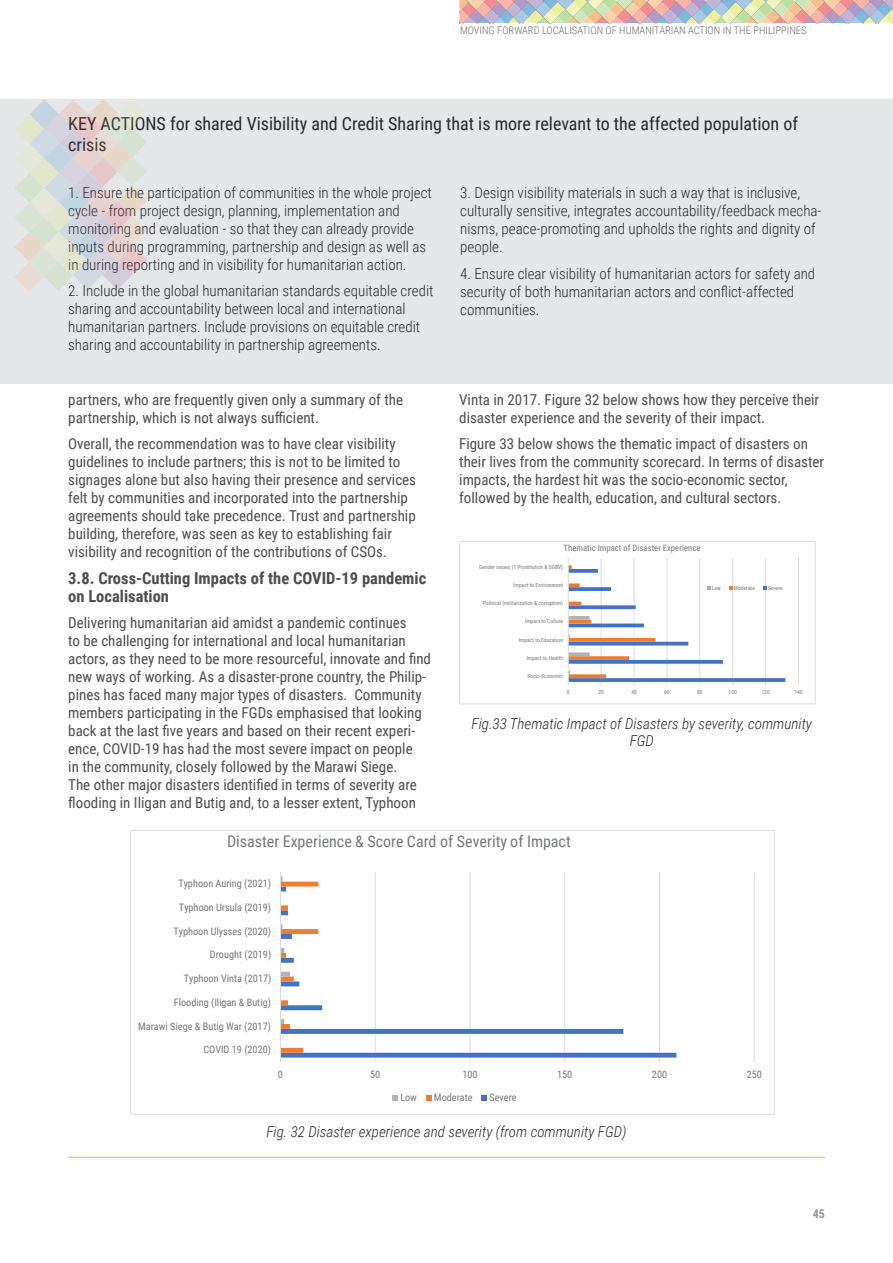
<style>
.page{position:relative;width:893px;height:1263px;background:#fff}
.page>*{position:absolute;margin:0;border:0;box-sizing:border-box;transform-origin:0 0}
.t1{font:18px/21px "Roboto Condensed";color:#292829}
.t2{font:700 16.5px/18px "Roboto Condensed";color:#4d4d4f}
.t3{font:16.05px "Roboto Condensed";color:#77787b}
.t4{font:15px/18px "Roboto Condensed";color:#4d4d4f}
.t5{font:300 15px/18px "Roboto Condensed";color:#292829}
.t6{font:italic 300 15px/16.5px "Roboto Condensed";color:#292829;text-align:center}
.t7{font:700 12px "Roboto Condensed";color:#939598}
.t8{font:300 10.5px "Roboto Condensed";color:#6d6e71}
.t9{font:10.35px "Roboto Condensed";color:#77787b}
.t10{font:10.2px "Roboto Condensed";color:#77787b}
.t11{font:8.7px "Roboto Condensed";color:#77787b}
.t12{font:5.55px "Roboto Condensed";color:#77787b}
</style>
<div class="page">
<svg style="left:459px;top:0;width:434px;height:23px;background:#cfc1b7"></svg>
<hr style="left:68px;top:1157px;width:757px;height:1px;background:#f8a68c">
<div style="left:0;top:99px;width:893px;height:285px;background:#e6e7e8"></div>
<svg style="left:15px;top:99px;width:132px;height:192px"></svg>
<hr style="left:375px;top:872px;width:1px;height:190px;background:#dcddde">
<hr style="left:470px;top:872px;width:1px;height:190px;background:#dcddde">
<hr style="left:564px;top:872px;width:1px;height:190px;background:#dcddde">
<hr style="left:659px;top:872px;width:1px;height:190px;background:#dcddde">
<hr style="left:754px;top:872px;width:1px;height:190px;background:#dcddde">
<svg style="left:281px;top:886px;width:395px;height:171px"></svg>
<svg style="left:281px;top:877px;width:37px;height:176px"></svg>
<hr style="left:280px;top:872px;width:1px;height:190px;background:#dcddde">
<svg style="left:392px;top:1095px;width:6px;height:5px"></svg>
<svg style="left:426px;top:1095px;width:5px;height:5px"></svg>
<svg style="left:481px;top:1095px;width:6px;height:5px"></svg>
<div style="left:130px;top:830px;width:645px;height:284px;border:1px solid #dcddde"></div>
<hr style="left:601px;top:558px;width:1px;height:127px;background:#dcddde">
<hr style="left:634px;top:558px;width:1px;height:127px;background:#dcddde">
<hr style="left:667px;top:558px;width:1px;height:127px;background:#dcddde">
<hr style="left:700px;top:558px;width:1px;height:127px;background:#dcddde">
<hr style="left:732px;top:558px;width:1px;height:127px;background:#dcddde">
<hr style="left:765px;top:558px;width:1px;height:127px;background:#dcddde">
<hr style="left:798px;top:558px;width:1px;height:127px;background:#dcddde">
<svg style="left:569px;top:678px;width:216px;height:4px"></svg>
<svg style="left:569px;top:660px;width:154px;height:4px"></svg>
<hr style="left:568px;top:642px;width:120px;height:3px;background:#4472c4">
<svg style="left:569px;top:623px;width:75px;height:4px"></svg>
<svg style="left:569px;top:605px;width:67px;height:4px"></svg>
<svg style="left:569px;top:587px;width:42px;height:4px"></svg>
<svg style="left:569px;top:569px;width:29px;height:4px"></svg>
<svg style="left:569px;top:674px;width:37px;height:4px"></svg>
<svg style="left:569px;top:656px;width:60px;height:4px"></svg>
<svg style="left:569px;top:638px;width:86px;height:4px"></svg>
<hr style="left:568px;top:620px;width:23px;height:3px;background:#ed7d31">
<svg style="left:569px;top:602px;width:12px;height:3px"></svg>
<svg style="left:569px;top:583px;width:11px;height:4px"></svg>
<svg style="left:569px;top:565px;width:3px;height:4px"></svg>
<svg style="left:569px;top:652px;width:21px;height:4px"></svg>
<hr style="left:568px;top:616px;width:22px;height:4px;background:#b1b3b5">
<hr style="left:568px;top:558px;width:1px;height:127px;background:#dcddde">
<div style="left:459px;top:541px;width:356px;height:163px;border:1px solid #dcddde"></div>
<p class="t8" style="left:460px;top:23px;width:348px">MOVING FORWARD LOCALISATION OF HUMANITARIAN ACTION IN THE PHILIPPINES</p>
<p class="t1" style="left:68px;top:112px;width:731px">KEY ACTIONS for shared Visibility and Credit Sharing that is more relevant to the affected population of crisis</p>
<p class="t5" style="left:68px;top:183px;width:365px">1. Ensure the participation of communities in the whole project cycle - from project design, planning, implementation and monitoring and evaluation - so that they can already provide inputs during programming, partnership and design as well as in during reporting and in visibility for humanitarian action.</p>
<p class="t5" style="left:68px;top:281px;width:367px">2. Include in the global humanitarian standards equitable credit sharing and accountability between local and international humanitarian partners. Include provisions on equitable credit sharing and accountability in partnership agreements.</p>
<p class="t5" style="left:460px;top:183px;width:363px">3. Design visibility materials in such a way that is inclusive, culturally sensitive, integrates accountability/feedback mecha&shy;nisms, peace-promoting and upholds the rights and dignity of people.</p>
<p class="t5" style="left:460px;top:264px;width:357px">4. Ensure clear visibility of humanitarian actors for safety and security of both humanitarian actors and conflict-affected communities.</p>
<p class="t4" style="left:68px;top:390px;width:336px">partners, who are frequently given only a summary of the partnership, which is not always sufficient.</p>
<p class="t4" style="left:68px;top:434px;width:349px">Overall, the recommendation was to have clear visibility guidelines to include partners; this is not to be limited to signages alone but also having their presence and services felt by communities and incorporated into the partnership agreements should take precedence. Trust and partnership building, therefore, was seen as key to establishing fair visibility and recognition of the contributions of CSOs.</p>
<p class="t2" style="left:68px;top:568px;width:359px">3.8. Cross-Cutting Impacts of the COVID-19 pandemic on Localisation</p>
<p class="t4" style="left:68px;top:613px;width:364px">Delivering humanitarian aid amidst a pandemic continues<br>to be challenging for international and local humanitarian actors, as they need to be more resourceful, innovate and find new ways of working. As a disaster-prone country, the Philip&shy;pines has faced many major types of disasters. Community members participating in the FGDs emphasised that looking back at the last five years and based on their recent experi&shy;ence, COVID-19 has had the most severe impact on people<br>in the community, closely followed by the Marawi Siege.<br>The other major disasters identified in terms of severity are flooding in Iligan and Butig and, to a lesser extent, Typhoon</p>
<p class="t4" style="left:459px;top:390px;width:361px">Vinta in 2017. Figure 32 below shows how they perceive their disaster experience and the severity of their impact.</p>
<p class="t4" style="left:459px;top:434px;width:366px">Figure 33 below shows the thematic impact of disasters on their lives from the community scorecard. In terms of disaster impacts, the hardest hit was the socio-economic sector, followed by the health, education, and cultural sectors.</p>
<p class="t11" style="left:564px;top:542px;width:138px">Thematic Impact of Disaster Experience</p>
<p class="t12" style="left:479px;top:563px;width:85px">Gender issues (1 Prostitution &amp; SGBV)</p>
<p class="t12" style="left:513px;top:581px;width:51px">Impact to Environment</p>
<p class="t12" style="left:483px;top:599px;width:81px">Political (militarization &amp; corruption)</p>
<p class="t12" style="left:525px;top:617px;width:40px">Impact to Culture</p>
<p class="t12" style="left:519px;top:636px;width:46px">Impact to Education</p>
<p class="t12" style="left:526px;top:654px;width:38px">Impact to Health</p>
<p class="t12" style="left:528px;top:672px;width:37px">Socio-Economic</p>
<p class="t12" style="left:712px;top:584px;width:11px">Low</p>
<p class="t12" style="left:734px;top:584px;width:23px">Moderate</p>
<p class="t12" style="left:768px;top:584px;width:16px">Severe</p>
<p class="t12" style="left:567px;top:688px;width:4px">0</p>
<p class="t12" style="left:598px;top:688px;width:7px">20</p>
<p class="t12" style="left:631px;top:688px;width:7px">40</p>
<p class="t12" style="left:664px;top:688px;width:7px">60</p>
<p class="t12" style="left:697px;top:688px;width:7px">80</p>
<p class="t12" style="left:729px;top:688px;width:10px">100</p>
<p class="t12" style="left:761px;top:688px;width:10px">120</p>
<p class="t12" style="left:794px;top:688px;width:10px">140</p>
<p class="t6" style="left:472px;top:715px;width:342px">Fig.33 Thematic Impact of Disasters by severity, community<br>FGD</p>
<p class="t3" style="left:227px;top:830px;width:345px">Disaster Experience &amp; Score Card of Severity of Impact</p>
<p class="t10" style="left:178px;top:876px;width:94px">Typhoon Auring (2021)</p>
<p class="t9" style="left:179px;top:900px;width:94px">Typhoon Ursula (2019)</p>
<p class="t10" style="left:174px;top:924px;width:99px">Typhoon Ulysses (2020)</p>
<p class="t10" style="left:210px;top:948px;width:63px">Drought (2019)</p>
<p class="t10" style="left:184px;top:971px;width:89px">Typhoon Vinta (2017)</p>
<p class="t10" style="left:174px;top:995px;width:99px">Flooding (Iligan &amp; Butig)</p>
<p class="t10" style="left:138px;top:1019px;width:134px">Marawi Siege &amp; Butig War (2017)</p>
<p class="t10" style="left:203px;top:1042px;width:69px">COVID 19 (2020)</p>
<p class="t10" style="left:278px;top:1067px;width:7px">0</p>
<p class="t10" style="left:370px;top:1067px;width:12px">50</p>
<p class="t10" style="left:462px;top:1067px;width:17px">100</p>
<p class="t10" style="left:557px;top:1067px;width:17px">150</p>
<p class="t10" style="left:652px;top:1067px;width:17px">200</p>
<p class="t10" style="left:747px;top:1067px;width:17px">250</p>
<p class="t10" style="left:400px;top:1090px;width:18px">Low</p>
<p class="t10" style="left:434px;top:1090px;width:40px">Moderate</p>
<p class="t10" style="left:489px;top:1090px;width:29px">Severe</p>
<p class="t6" style="left:266px;top:1123px;width:362px">Fig. 32 Disaster experience and severity (from community FGD)</p>
<p class="t7" style="left:813px;top:1205px;width:14px">45</p>
</div>
